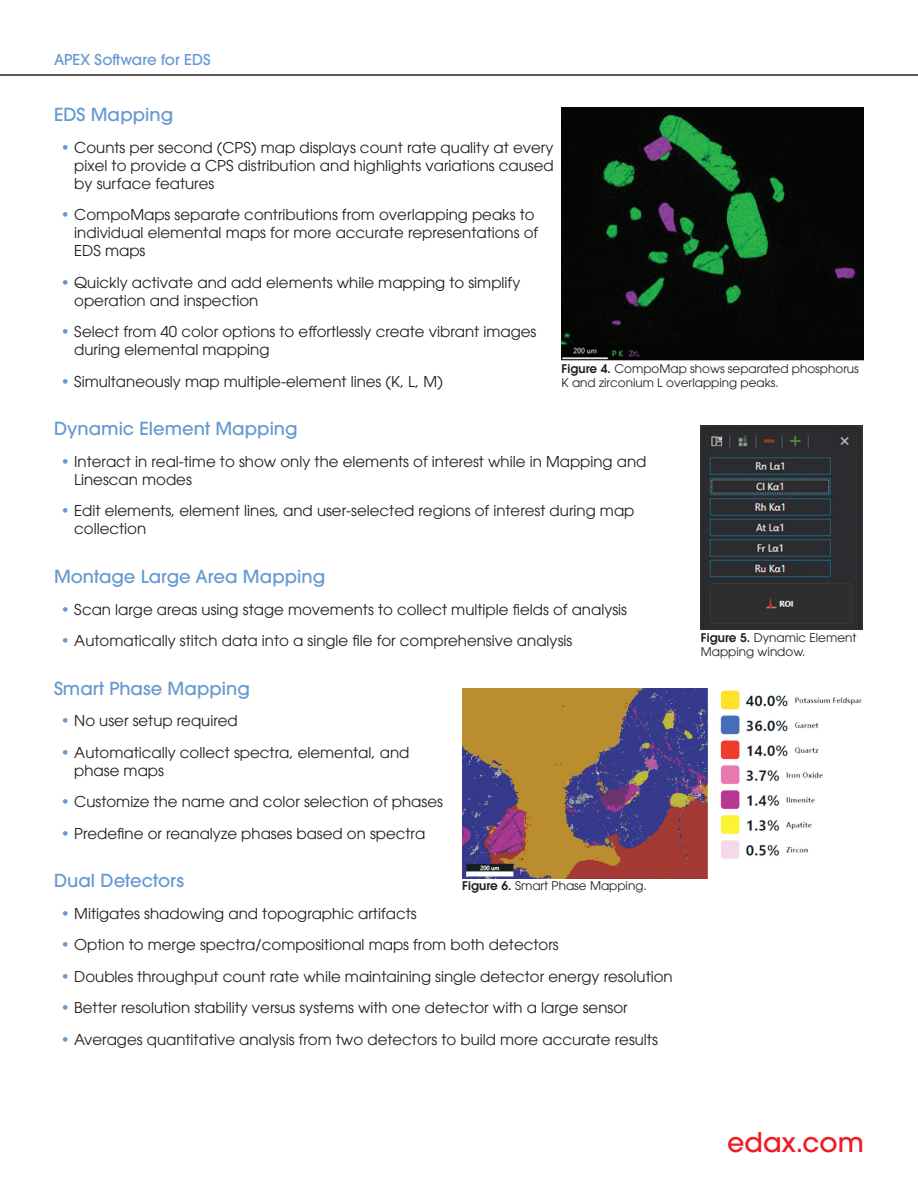
<style>
.page{position:relative;width:918px;height:1188px;background:#fff}
.page>*{position:absolute;margin:0;border:0;box-sizing:border-box;transform-origin:0 0}
.t1{font:500 27px "ITC Avant Garde Pro";color:#ee1d23}
.header1{font:500 18px "ITC Avant Garde Pro";color:#6599d1}
.t2{font:15px/18px "ITC Avant Garde Pro";color:#231f20}
.t3{font:500 15px "ITC Avant Garde Pro";color:#6599d1}
.t4{font:12px/14.4px "ITC Avant Garde Pro";color:#231f20}
.s1{color:#6599d1}
.s2{font-weight:600}
</style>
<div class="page">
<hr style="left:0;top:74px;width:918px;height:2px;background:#231f20">
<img style="left:562px;top:108px;width:302px;height:253px">
<img style="left:701px;top:426px;width:162px;height:203px">
<img style="left:462px;top:689px;width:400px;height:189px">
<p class="t3" style="left:54px;top:50px;width:158px">APEX Software for EDS</p>
<p class="header1" style="left:54px;top:103px;width:121px">EDS Mapping</p>
<p class="t2" style="left:74px;top:138px;width:481px;text-align:justify;text-indent:-14px"><span class="s1">•</span> Counts per second (CPS) map displays count rate quality at every pixel to provide a CPS distribution and highlights variations caused by surface features</p>
<p class="t2" style="left:74px;top:206px;width:466px;text-indent:-14px"><span class="s1">•</span> CompoMaps separate contributions from overlapping peaks to individual elemental maps for more accurate representations of<br>EDS maps</p>
<p class="t2" style="left:74px;top:273px;width:448px;text-indent:-14px"><span class="s1">•</span> Quickly activate and add elements while mapping to simplify operation and inspection</p>
<p class="t2" style="left:74px;top:323px;width:464px;text-indent:-14px"><span class="s1">•</span> Select from 40 color options to effortlessly create vibrant images during elemental mapping</p>
<p class="t2" style="left:61px;top:372px;width:384px"><span class="s1">•</span> Simultaneously map multiple-element lines (K, L, M)</p>
<p class="header1" style="left:54px;top:417px;width:245px">Dynamic Element Mapping</p>
<p class="t2" style="left:74px;top:452px;width:574px;text-indent:-14px"><span class="s1">•</span> Interact in real-time to show only the elements of interest while in Mapping and<br>Linescan modes</p>
<p class="t2" style="left:74px;top:502px;width:562px;text-indent:-14px"><span class="s1">•</span> Edit elements, element lines, and user-selected regions of interest during map collection</p>
<p class="header1" style="left:54px;top:565px;width:273px">Montage Large Area Mapping</p>
<p class="t2" style="left:61px;top:600px;width:568px"><span class="s1">•</span> Scan large areas using stage movements to collect multiple fields of analysis</p>
<p class="t2" style="left:61px;top:631px;width:513px"><span class="s1">•</span> Automatically stitch data into a single file for comprehensive analysis</p>
<p class="header1" style="left:54px;top:677px;width:198px">Smart Phase Mapping</p>
<p class="t2" style="left:61px;top:711px;width:179px"><span class="s1">•</span> No user setup required</p>
<p class="t2" style="left:74px;top:743px;width:337px;text-indent:-14px"><span class="s1">•</span> Automatically collect spectra, elemental, and phase maps</p>
<p class="t2" style="left:61px;top:792px;width:384px"><span class="s1">•</span> Customize the name and color selection of phases</p>
<p class="t2" style="left:61px;top:824px;width:366px"><span class="s1">•</span> Predefine or reanalyze phases based on spectra</p>
<p class="header1" style="left:54px;top:869px;width:132px">Dual Detectors</p>
<p class="t2" style="left:61px;top:904px;width:357px"><span class="s1">•</span> Mitigates shadowing and topographic artifacts</p>
<p class="t2" style="left:61px;top:936px;width:499px"><span class="s1">•</span> Option to merge spectra/compositional maps from both detectors</p>
<p class="t2" style="left:61px;top:967px;width:613px"><span class="s1">•</span> Doubles throughput count rate while maintaining single detector energy resolution</p>
<p class="t2" style="left:61px;top:999px;width:568px"><span class="s1">•</span> Better resolution stability versus systems with one detector with a large sensor</p>
<p class="t2" style="left:61px;top:1030px;width:599px"><span class="s1">•</span> Averages quantitative analysis from two detectors to build more accurate results</p>
<p class="t4" style="left:562px;top:361px;width:299px"><span class="s2">Figure 4.</span> CompoMap shows separated phosphorus<br>K and zirconium L overlapping peaks.</p>
<p class="t4" style="left:701px;top:630px;width:157px"><span class="s2">Figure 5.</span> Dynamic Element<br>Mapping window.</p>
<p class="t4" style="left:462px;top:879px;width:186px"><span class="s2">Figure 6.</span> Smart Phase Mapping.</p>
<h1 class="t1" style="left:727px;top:1125px;width:138px">edax.com</h1>
</div>
